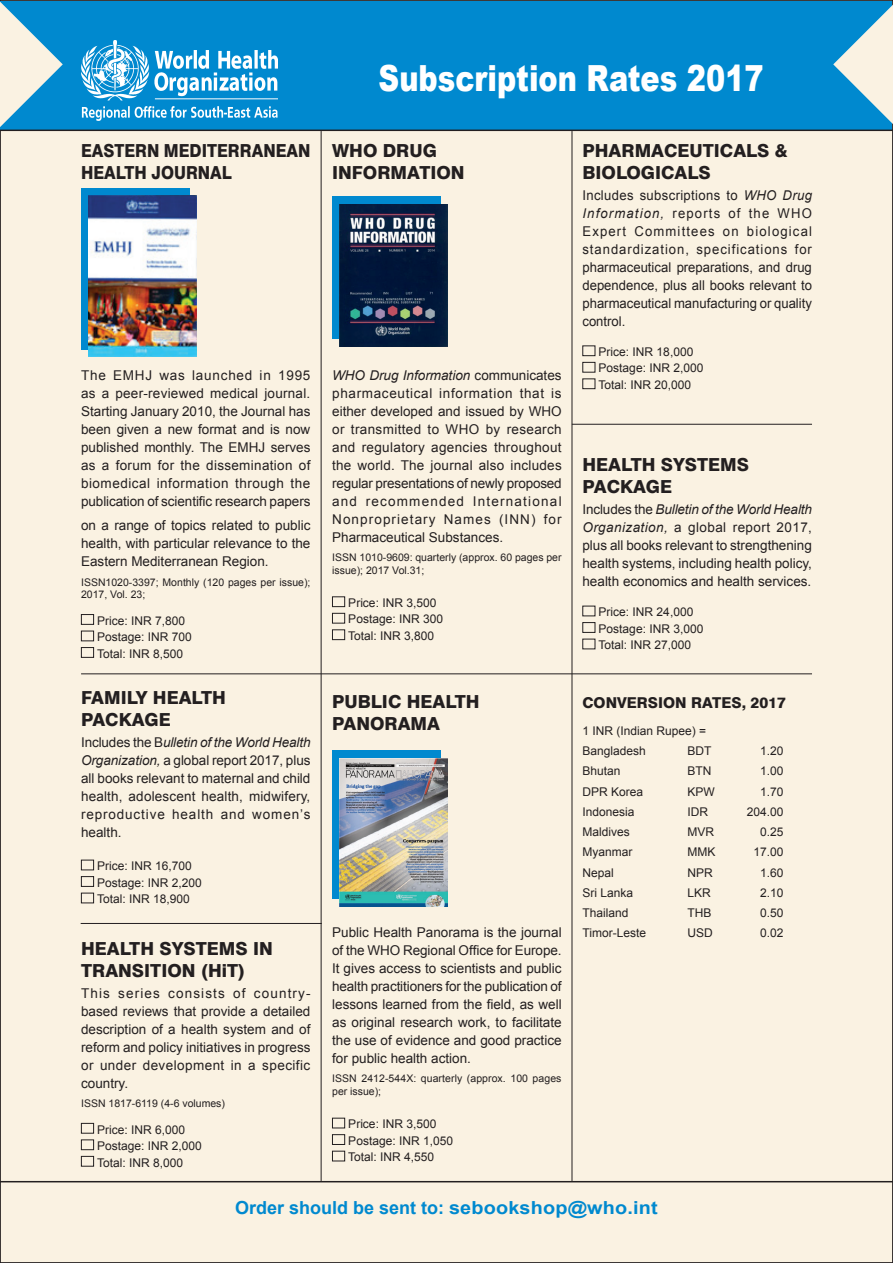
<style>
.page{position:relative;width:893px;height:1263px;background:#fff}
.page>*{position:absolute;margin:0;border:0;box-sizing:border-box;transform-origin:0 0}
.t1{font:900 36px "Arial";color:#fff;scale:.8 1}
.t2{font:800 18px/21.6px "Swiss 721 BT";color:#231f20}
.t3{font:700 18px "Arial";color:#0089cf}
.t4{font:800 18px/21.6px "Swiss 721 BT";color:#231f20;scale:.9 1}
.t5{font:800 15px "Swiss 721 BT";color:#231f20}
.t6{font:13.5px/18px "Arial";color:#231f20;text-align:justify}
.t7{font:12px/16.5px "Arial";color:#231f20}
.t8{font:10.5px/12.6px "Arial";color:#231f20}
.s1{font-style:italic}
</style>
<div class="page">
<div style="left:0;top:0;width:893px;height:1262px;background:#faf2e2"></div>
<div style="left:1px;top:1px;width:891px;height:129px;background:#0089cf"></div>
<img style="left:81px;top:41px;width:196px;height:80px">
<hr style="left:0;top:130px;width:893px;height:1px;background:#231f20">
<div style="left:81px;top:188px;width:108px;height:161px;background:#0089cf"></div>
<img style="left:89px;top:195px;width:108px;height:162px">
<div style="left:81px;top:614px;width:13px;height:11px;border:1px solid #231f20"></div>
<div style="left:81px;top:631px;width:13px;height:10px;border:1px solid #231f20"></div>
<div style="left:81px;top:647px;width:13px;height:11px;border:1px solid #231f20"></div>
<div style="left:81px;top:860px;width:13px;height:10px;border:1px solid #231f20"></div>
<div style="left:81px;top:876px;width:13px;height:11px;border:1px solid #231f20"></div>
<div style="left:81px;top:893px;width:13px;height:10px;border:1px solid #231f20"></div>
<div style="left:81px;top:1123px;width:13px;height:10px;border:1px solid #231f20"></div>
<div style="left:81px;top:1139px;width:13px;height:11px;border:1px solid #231f20"></div>
<div style="left:81px;top:1156px;width:13px;height:10px;border:1px solid #231f20"></div>
<div style="left:582px;top:346px;width:13px;height:10px;border:1px solid #231f20"></div>
<div style="left:582px;top:362px;width:13px;height:10px;border:1px solid #231f20"></div>
<div style="left:582px;top:379px;width:13px;height:10px;border:1px solid #231f20"></div>
<div style="left:582px;top:606px;width:13px;height:10px;border:1px solid #231f20"></div>
<div style="left:582px;top:622px;width:13px;height:11px;border:1px solid #231f20"></div>
<div style="left:582px;top:639px;width:13px;height:10px;border:1px solid #231f20"></div>
<div style="left:332px;top:197px;width:108px;height:142px;background:#0089cf"></div>
<img style="left:340px;top:204px;width:108px;height:142px">
<div style="left:332px;top:596px;width:13px;height:11px;border:1px solid #231f20"></div>
<div style="left:332px;top:613px;width:13px;height:10px;border:1px solid #231f20"></div>
<div style="left:332px;top:629px;width:13px;height:11px;border:1px solid #231f20"></div>
<div style="left:332px;top:751px;width:108px;height:148px;background:#0089cf"></div>
<img style="left:340px;top:758px;width:108px;height:148px">
<div style="left:332px;top:1118px;width:13px;height:10px;border:1px solid #231f20"></div>
<div style="left:332px;top:1134px;width:13px;height:11px;border:1px solid #231f20"></div>
<div style="left:332px;top:1151px;width:13px;height:10px;border:1px solid #231f20"></div>
<hr style="left:0;top:1181px;width:893px;height:1px;background:#231f20">
<hr style="left:321px;top:131px;width:1px;height:1050px;background:#231f20">
<hr style="left:572px;top:131px;width:1px;height:1050px;background:#231f20">
<hr style="left:81px;top:923px;width:241px;height:1px;background:#231f20">
<hr style="left:81px;top:673px;width:731px;height:1px;background:#231f20">
<hr style="left:572px;top:424px;width:240px;height:1px;background:#231f20">
<svg style="left:0;top:2px;width:63px;height:125px"></svg>
<svg style="left:833px;top:5px;width:60px;height:119px"></svg>
<h2 class="t4" style="left:81px;top:140px;width:256px">EASTERN MEDITERRANEAN<br>HEALTH JOURNAL</h2>
<p class="t6" style="left:81px;top:366px;width:231px">The EMHJ was launched in 1995 as a peer-reviewed medical journal.<br>Starting January 2010, the Journal has been given a new format and is now published monthly. The EMHJ serves as a forum for the dissemination of biomedical information through the publication of scientific research papers</p>
<p class="t6" style="left:81px;top:517px;width:231px">on a range of topics related to public health, with particular relevance to the Eastern Mediterranean Region.</p>
<p class="t8" style="left:81px;top:576px;width:231px">ISSN1020-3397; Monthly (120 pages per issue);<br>2017, Vol. 23;</p>
<p class="t7" style="left:97px;top:612px;width:96px">Price: INR 7,800<br>Postage: INR 700<br>Total: INR 8,500</p>
<h2 class="t2" style="left:81px;top:687px;width:146px">FAMILY HEALTH<br>PACKAGE</h2>
<p class="t6" style="left:81px;top:733px;width:231px">Includes the B<span class="s1">ulletin of the World Health Organization,</span> a global report 2017, plus all books relevant to maternal and child health, adolescent health, midwifery, reproductive health and women’s health.</p>
<p class="t7" style="left:97px;top:858px;width:106px">Price: INR 16,700<br>Postage: INR 2,200<br>Total: INR 18,900</p>
<h2 class="t2" style="left:81px;top:938px;width:193px">HEALTH SYSTEM S IN<br>TRANSITION (HiT)</h2>
<p class="t6" style="left:81px;top:984px;width:231px">This series consists of country&shy;based reviews that provide a detailed description of a health system and of reform and policy initiatives in progress or under development in a specific country.</p>
<p class="t8" style="left:81px;top:1097px;width:145px">ISSN 1817-6119 (4-6 volumes)</p>
<p class="t7" style="left:97px;top:1121px;width:106px">Price: INR 6,000<br>Postage: INR 2,000<br>Total: INR 8,000</p>
<h1 class="t1" style="left:379px;top:52px;width:483px">Subscription Rates 2017</h1>
<h2 class="t2" style="left:332px;top:140px;width:134px">WHO DRUG<br>INFORMATION</h2>
<p class="t6" style="left:332px;top:366px;width:231px"><span class="s1">WHO Drug Information</span> communicates pharmaceutical information that is either developed and issued by WHO or transmitted to WHO by research and regulatory agencies throughout the world. The journal also includes regular presentations of newly proposed and recommended International Nonproprietary Names (INN) for Pharmaceutical Substances.</p>
<p class="t8" style="left:332px;top:551px;width:231px">ISSN 1010-9609: quarterly (approx. 60 pages per issue); 2017 Vol.31;</p>
<p class="t7" style="left:348px;top:595px;width:96px">Price: INR 3,500<br>Postage: INR 300<br>Total: INR 3,800</p>
<h2 class="t2" style="left:332px;top:691px;width:149px">PUBLIC HEALTH<br>PANORAMA</h2>
<p class="t6" style="left:332px;top:924px;width:231px">Public Health Panorama is the journal of the WHO Regional Office for Europe.<br>It gives access to scientists and public health practitioners for the publication of lessons learned from the field, as well as original research work, to facilitate the use of evidence and good practice for public health action.</p>
<p class="t8" style="left:332px;top:1072px;width:231px">ISSN 2412-544X: quarterly (approx. 100 pages per issue);</p>
<p class="t7" style="left:348px;top:1116px;width:106px">Price: INR 3,500<br>Postage: INR 1,050<br>Total: INR 4,550</p>
<h2 class="t2" style="left:582px;top:140px;width:207px">PHARMACEUTICALS &amp;<br>BIOLOGICALS</h2>
<p class="t6" style="left:582px;top:186px;width:231px">Includes subscriptions to <span class="s1">WHO Drug Information,</span> reports of the WHO Expert Committees on biological standardization, specifications for pharmaceutical preparations, and drug dependence, plus all books relevant to pharmaceutical manufacturing or quality control.</p>
<p class="t7" style="left:598px;top:344px;width:106px">Price: INR 18,000<br>Postage: INR 2,000<br>Total: INR 20,000</p>
<h2 class="t2" style="left:582px;top:454px;width:168px">HEALTH SYSTEM S<br>PACKAGE</h2>
<p class="t6" style="left:582px;top:501px;width:231px">Includes the <span class="s1">Bulletin of the World Health Organization,</span> a global report 2017, plus all books relevant to strengthening health systems, including health policy, health economics and health services.</p>
<p class="t7" style="left:598px;top:604px;width:106px">Price: INR 24,000<br>Postage: INR 3,000<br>Total: INR 27,000</p>
<p class="t5" style="left:582px;top:693px;width:205px">CONVERSION RATES, 2017</p>
<p class="t7" style="left:582px;top:721px;width:125px;line-height:20.2px">1 INR (Indian Rupee) =<br>Bangladesh</p>
<p class="t7" style="left:687px;top:743px;width:25px">BDT</p>
<p class="t7" style="left:760px;top:743px;width:25px">1.20</p>
<p class="t7" style="left:582px;top:763px;width:40px">Bhutan</p>
<p class="t7" style="left:687px;top:763px;width:25px">BTN</p>
<p class="t7" style="left:760px;top:763px;width:25px">1.00</p>
<p class="t7" style="left:582px;top:783px;width:62px">DPR Korea</p>
<p class="t7" style="left:687px;top:783px;width:29px">KPW</p>
<p class="t7" style="left:760px;top:783px;width:25px">1.70</p>
<p class="t7" style="left:582px;top:803px;width:54px">Indonesia</p>
<p class="t7" style="left:687px;top:803px;width:22px">IDR</p>
<p class="t7" style="left:747px;top:803px;width:38px">204.00</p>
<p class="t7" style="left:582px;top:824px;width:49px">Maldives</p>
<p class="t7" style="left:687px;top:824px;width:28px">MVR</p>
<p class="t7" style="left:760px;top:824px;width:25px">0.25</p>
<p class="t7" style="left:582px;top:844px;width:52px">Myanmar</p>
<p class="t7" style="left:687px;top:844px;width:29px">MMK</p>
<p class="t7" style="left:753px;top:844px;width:32px">17.00</p>
<p class="t7" style="left:582px;top:864px;width:33px">Nepal</p>
<p class="t7" style="left:687px;top:864px;width:27px">NPR</p>
<p class="t7" style="left:760px;top:864px;width:25px">1.60</p>
<p class="t7" style="left:582px;top:884px;width:52px">Sri Lanka</p>
<p class="t7" style="left:687px;top:884px;width:25px">LKR</p>
<p class="t7" style="left:760px;top:884px;width:25px">2.10</p>
<p class="t7" style="left:582px;top:905px;width:48px">Thailand</p>
<p class="t7" style="left:687px;top:905px;width:25px">THB</p>
<p class="t7" style="left:760px;top:905px;width:25px">0.50</p>
<p class="t7" style="left:582px;top:925px;width:65px">Timor-Leste</p>
<p class="t7" style="left:687px;top:925px;width:27px">USD</p>
<p class="t7" style="left:760px;top:925px;width:25px">0.02</p>
<h2 class="t3" style="left:235px;top:1196px;width:424px">Order should be sent to: sebookshop@who.int</h2>
</div>
